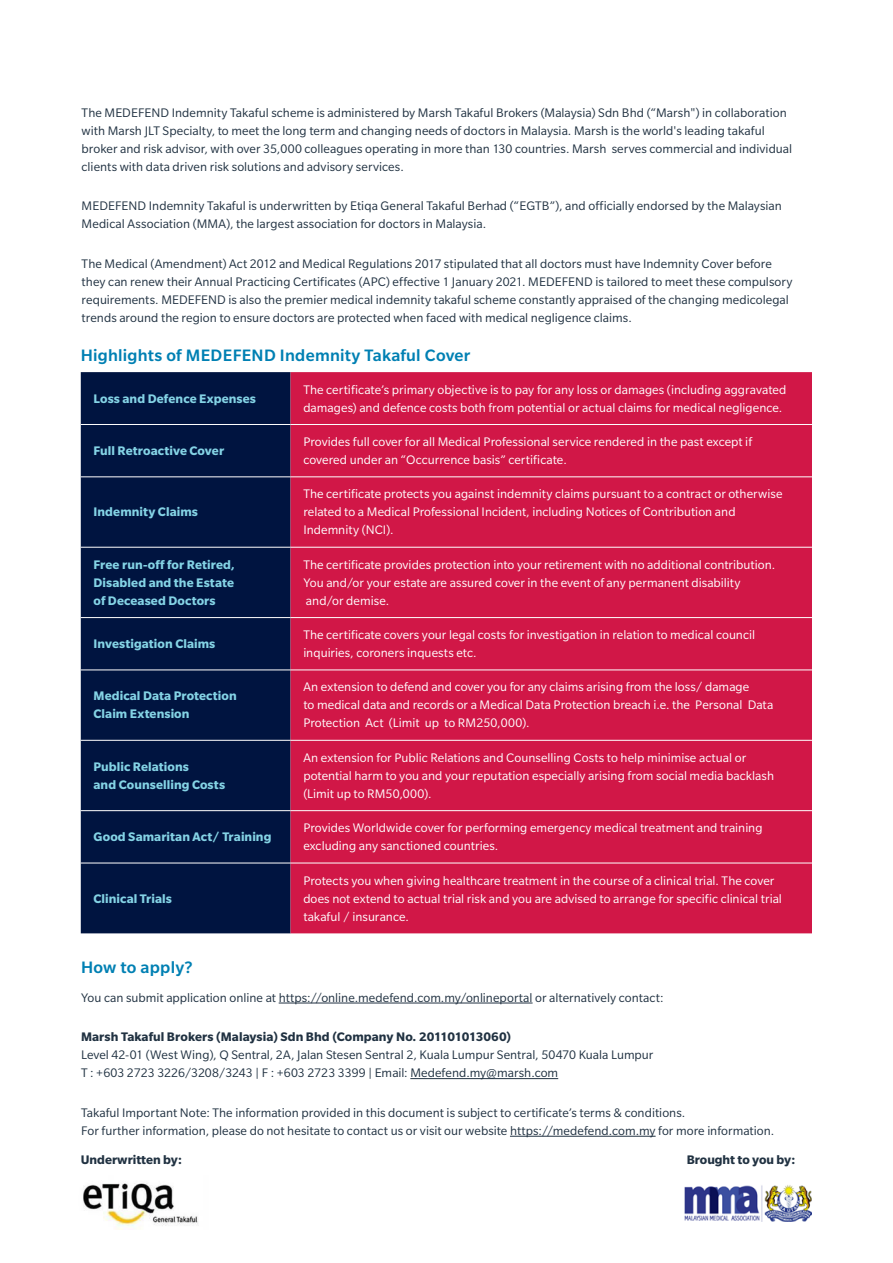
<style>
.page{position:relative;width:893px;height:1263px;background:#fff}
.page>*{position:absolute;margin:0;border:0;box-sizing:border-box;transform-origin:0 0}
.t1{font:500 18px "Slate Pro";letter-spacing:.015em;color:#0080b3}
.t2{font:13.5px/18px "Slate Pro";letter-spacing:.005em;color:#213242}
.t3{font:13.5px/18px "Slate Pro";letter-spacing:.005em;color:#fff}
.t4{font:700 13.5px/18px "Slate Pro";letter-spacing:.005em;color:#84d3e5}
.t5{font:700 13.5px "Slate Pro";color:#213242}
</style>
<div class="page">
<img style="left:685px;top:1185px;width:127px;height:37px">
<hr style="left:279px;top:1003px;width:254px;height:1px;background:#213242">
<hr style="left:410px;top:1078px;width:148px;height:1px;background:#213242">
<hr style="left:510px;top:1136px;width:146px;height:1px;background:#213242">
<div style="left:81px;top:372px;width:210px;height:561px;background:#001440"></div>
<div style="left:291px;top:372px;width:521px;height:561px;background:#d11747"></div>
<hr style="left:81px;top:424px;width:210px;height:1px;background:#fff">
<hr style="left:291px;top:424px;width:521px;height:1px;background:#fff">
<hr style="left:81px;top:477px;width:210px;height:1px;background:#fff">
<hr style="left:291px;top:477px;width:521px;height:1px;background:#fff">
<hr style="left:81px;top:547px;width:210px;height:1px;background:#fff">
<hr style="left:291px;top:547px;width:521px;height:1px;background:#fff">
<hr style="left:81px;top:617px;width:210px;height:1px;background:#fff">
<hr style="left:291px;top:617px;width:521px;height:1px;background:#fff">
<hr style="left:81px;top:670px;width:210px;height:1px;background:#fff">
<hr style="left:291px;top:670px;width:521px;height:1px;background:#fff">
<hr style="left:81px;top:740px;width:210px;height:1px;background:#fff">
<hr style="left:291px;top:740px;width:521px;height:1px;background:#fff">
<hr style="left:81px;top:810px;width:210px;height:1px;background:#fff">
<hr style="left:291px;top:810px;width:521px;height:1px;background:#fff">
<hr style="left:81px;top:863px;width:210px;height:1px;background:#fff">
<hr style="left:291px;top:863px;width:521px;height:1px;background:#fff">
<img style="left:83px;top:1183px;width:115px;height:46px">
<p class="t2" style="left:82px;top:104px;width:712px">The MEDEFEND Indemnity Takaful scheme is administered by Marsh Takaful Brokers (Malaysia) Sdn Bhd (“Marsh") in collaboration with Marsh JLT Specialty, to meet the long term and changing needs of doctors in Malaysia. Marsh is the world's leading takaful broker and risk advisor, with over 35,000 colleagues operating in more than 130 countries. Marsh serves commercial and individual clients with data driven risk solutions and advisory services.</p>
<p class="t2" style="left:82px;top:197px;width:702px">MEDEFEND Indemnity Takaful is underwritten by Etiqa General Takaful Berhad (“EGTB”), and officially endorsed by the Malaysian<br>Medical Association (MMA), the largest association for doctors in Malaysia.</p>
<p class="t2" style="left:82px;top:255px;width:712px">The Medical (Amendment) Act 2012 and Medical Regulations 2017 stipulated that all doctors must have Indemnity Cover before they can renew their Annual Practicing Certificates (APC) effective 1 January 2021. MEDEFEND is tailored to meet these compulsory requirements. MEDEFEND is also the premier medical indemnity takaful scheme constantly appraised of the changing medicolegal trends around the region to ensure doctors are protected when faced with medical negligence claims.</p>
<h1 class="t1" style="left:81px;top:346px;width:391px">Highlights of MEDEFEND Indemnity Takaful Cover</h1>
<p class="t4" style="left:94px;top:389px;width:164px">Loss and Defence Expenses</p>
<p class="t3" style="left:303px;top:380px;width:485px">The certificate’s primary objective is to pay for any loss or damages (including aggravated damages) and defence costs both from potential or actual claims for medical negligence.</p>
<p class="t4" style="left:94px;top:442px;width:132px">Full Retroactive Cover</p>
<p class="t3" style="left:303px;top:433px;width:450px">Provides full cover for all Medical Professional service rendered in the past except if covered under an “Occurrence basis” certificate.</p>
<p class="t4" style="left:94px;top:503px;width:106px">Indemnity Claims</p>
<p class="t3" style="left:303px;top:485px;width:481px">The certificate protects you against indemnity claims pursuant to a contract or otherwise related to a Medical Professional Incident, including Notices of Contribution and<br>Indemnity (NCI).</p>
<p class="t4" style="left:94px;top:555px;width:143px;text-align:justify">Free run-off for Retired, Disabled and the Estate of Deceased Doctors</p>
<p class="t3" style="left:303px;top:555px;width:473px">The certificate provides protection into your retirement with no additional contribution.<br>You and/or your estate are assured cover in the event of any permanent disability and/or demise.</p>
<p class="t4" style="left:94px;top:635px;width:123px">Investigation Claims</p>
<p class="t3" style="left:303px;top:626px;width:453px">The certificate covers your legal costs for investigation in relation to medical council inquiries, coroners inquests etc.</p>
<p class="t4" style="left:94px;top:687px;width:145px">Medical Data Protection<br>Claim Extension</p>
<p class="t3" style="left:303px;top:678px;width:471px">An extension to defend and cover you for any claims arising from the loss/ damage<br>to medical data and records or a Medical Data Protection breach i.e. the Personal Data<br>Protection Act (Limit up to RM250,000).</p>
<p class="t4" style="left:94px;top:757px;width:133px">Public Relations<br>and Counselling Costs</p>
<p class="t3" style="left:303px;top:748px;width:472px">An extension for Public Relations and Counselling Costs to help minimise actual or potential harm to you and your reputation especially arising from social media backlash (Limit up to RM50,000).</p>
<p class="t4" style="left:94px;top:828px;width:179px">Good Samaritan Act/ Training</p>
<p class="t3" style="left:303px;top:819px;width:461px">Provides Worldwide cover for performing emergency medical treatment and training excluding any sanctioned countries.</p>
<p class="t4" style="left:94px;top:889px;width:80px">Clinical Trials</p>
<p class="t3" style="left:303px;top:871px;width:480px">Protects you when giving healthcare treatment in the course of a clinical trial. The cover does not extend to actual trial risk and you are advised to arrange for specific clinical trial takaful / insurance.</p>
<h1 class="t1" style="left:81px;top:957px;width:113px">How to apply?</h1>
<p class="t2" style="left:81px;top:988px;width:584px">You can submit application online at https://online.medefend.com.my/onlineportal or alternatively contact:</p>
<p class="t5" style="left:81px;top:1029px;width:432px">Marsh Takaful Brokers (Malaysia) Sdn Bhd (Company No. 201101013060)</p>
<p class="t2" style="left:81px;top:1046px;width:574px">Level 42-01 (West Wing), Q Sentral, 2A, Jalan Stesen Sentral 2, Kuala Lumpur Sentral, 50470 Kuala Lumpur<br>T : +603 2723 3226/3208/3243 | F : +603 2723 3399 | Email: Medefend.my@marsh.com</p>
<p class="t2" style="left:81px;top:1103px;width:695px">Takaful Important Note: The information provided in this document is subject to certificate’s terms &amp; conditions.<br>For further information, please do not hesitate to contact us or visit our website https://medefend.com.my for more information.</p>
<p class="t5" style="left:81px;top:1152px;width:103px">Underwritten by:</p>
<p class="t5" style="left:687px;top:1152px;width:110px">Brought to you by:</p>
</div>
